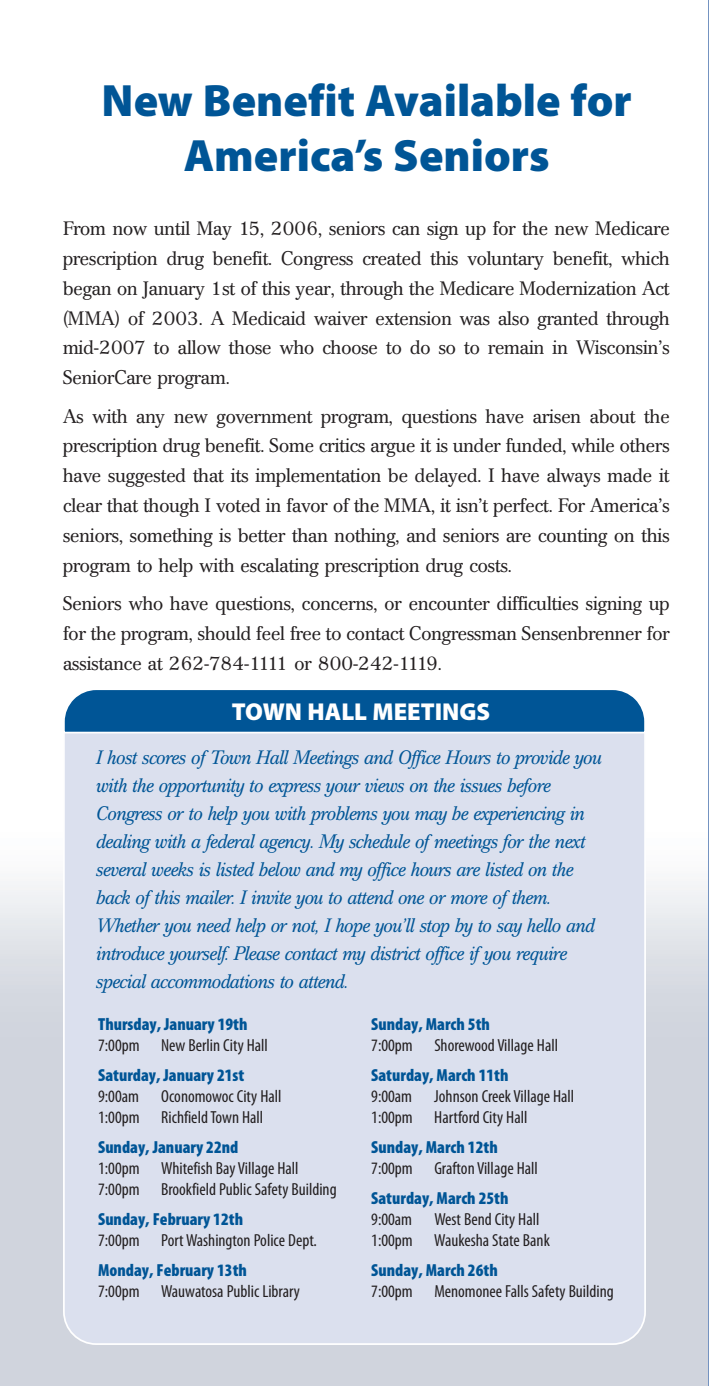
<style>
.page{position:relative;width:709px;height:1386px;background:#fff}
.page>*{position:absolute;margin:0;border:0;box-sizing:border-box;transform-origin:0 0}
.t1{font:900 45.5px/54.6px "Myriad Pro";color:#005596;text-align:center}
.t2{font:900 24.5px "Myriad Pro";color:#fff}
.t3{font:19.25px/29.8px "Cremona";color:#231f20;text-align:justify}
.t4{font:italic 19.25px/28px "Cremona";letter-spacing:-.02em;color:#005596}
.t5{font:condensed 17.5px/21px "Myriad Pro";color:#231f20}
.t6{font:900 condensed 17.5px "Myriad Pro";color:#005596}
</style>
<div class="page">
<div style="left:63px;top:733px;width:583px;height:612px;background:#dbe0ee"></div>
<div style="left:64px;top:690px;width:581px;height:42px;background:#005596"></div>
<hr style="left:708px;top:0;width:1px;height:1386px;background:#7494c1">
<h1 class="t1" style="left:102px;top:77px;width:532px">New Benefit Available for<br>America’s Seniors</h1>
<p class="t3" style="left:63px;top:216px;width:608px">From now until May 15, 2006, seniors can sign up for the new Medicare prescription drug benefit. Congress created this voluntary benefit, which began on January 1st of this year, through the Medicare Modernization Act (MMA) of 2003. A Medicaid waiver extension was also granted through mid-2007 to allow those who choose to do so to remain in Wisconsin’s SeniorCare program.</p>
<p class="t3" style="left:63px;top:403px;width:608px">As with any new government program, questions have arisen about the prescription drug benefit. Some critics argue it is under funded, while others have suggested that its implementation be delayed. I have always made it clear that though I voted in favor of the MMA, it isn’t perfect. For America’s seniors, something is better than nothing, and seniors are counting on this program to help with escalating prescription drug costs.</p>
<p class="t3" style="left:63px;top:591px;width:608px">Seniors who have questions, concerns, or encounter difficulties signing up for the program, should feel free to contact Congressman Sensenbrenner for assistance at 262-784-1111 or 800-242-1119.</p>
<p class="t2" style="left:232px;top:702px;width:260px">TOWN HALL MEETINGS</p>
<p class="t4" style="left:96px;top:745px;width:507px">I host scores of Town Hall Meetings and Office Hours to provide you with the opportunity to express your views on the issues before Congress or to help you with problems you may be experiencing in dealing with a federal agency. My schedule of meetings for the next several weeks is listed below and my office hours are listed on the back of this mailer. I invite you to attend one or more of them.<br>Whether you need help or not, I hope you’ll stop by to say hello and introduce yourself. Please contact my district office if you require special accommodations to attend.</p>
<p class="t6" style="left:98px;top:1019px;width:151px">✻❏❲❚❯❋❈❬✍✂✱❈ ❲❈❚❬✂✓✛❱❏</p>
<p class="t5" style="left:98px;top:1037px;width:171px">7:00pm New Berlin City Hall</p>
<p class="t6" style="left:98px;top:1069px;width:148px">✺❈❱❲❚❋❈❬✍✂✱❈ ❲❈❚❬✂✔✓❯❱</p>
<p class="t5" style="left:98px;top:1087px;width:42px">9:00am</p>
<p class="t5" style="left:98px;top:1087px;width:185px;text-indent:63px">Oconomowoc City Hall<br>1:00pm Richfield Town Hall</p>
<p class="t6" style="left:98px;top:1141px;width:145px">✺❲ ❋❈❬✍✂✱❈ ❲❈❚❬✂✔✔ ❋✂</p>
<p class="t5" style="left:98px;top:1159px;width:240px">1:00pm Whitefish Bay Village Hall<br>7:00pm Brookfield Public Safety Building</p>
<p class="t6" style="left:98px;top:1213px;width:146px">✺❲ ❋❈❬✍✂✭●❉❚❲❈❚❬✂✓✔❱❏</p>
<p class="t5" style="left:98px;top:1231px;width:220px">7:00pm Port Washington Police Dept.</p>
<p class="t6" style="left:98px;top:1264px;width:153px">✴◗ ❋❈❬✍✂✭●❉❚❲❈❚❬✂✓✕❱❏✂</p>
<p class="t5" style="left:98px;top:1282px;width:203px">7:00pm Wauwatosa Public Library</p>
<p class="t6" style="left:371px;top:1019px;width:123px">✺❲ ❋❈❬✍✂✴❈❚❊❏✂✗❱❏✂</p>
<p class="t5" style="left:371px;top:1037px;width:188px">7:00pm Shorewood Village Hall</p>
<p class="t6" style="left:371px;top:1069px;width:141px">✺❈❱❲❚❋❈❬✍✂✴❈❚❊❏✂✓✓❱❏✂</p>
<p class="t5" style="left:371px;top:1087px;width:42px">9:00am</p>
<p class="t5" style="left:371px;top:1087px;width:204px;text-indent:63px">Johnson Creek Village Hall<br>1:00pm Hartford City Hall</p>
<p class="t6" style="left:371px;top:1141px;width:128px">✺❲ ❋❈❬✍✂✴❈❚❊❏✂✓✔❱❏</p>
<p class="t5" style="left:371px;top:1159px;width:168px">7:00pm Grafton Village Hall</p>
<p class="t6" style="left:371px;top:1192px;width:139px">✺❈❱❲❚❋❈❬✍✂✴❈❚❊❏✂✔✗❱❏</p>
<p class="t5" style="left:371px;top:1210px;width:42px">9:00am</p>
<p class="t5" style="left:371px;top:1210px;width:180px;text-indent:63px">West Bend City Hall<br>1:00pm Waukesha State Bank</p>
<p class="t6" style="left:371px;top:1264px;width:131px">✺❲ ❋❈❬✍✂✴❈❚❊❏✂✔✘❱❏✂</p>
<p class="t5" style="left:371px;top:1282px;width:244px">7:00pm Menomonee Falls Safety Building</p>
</div>
